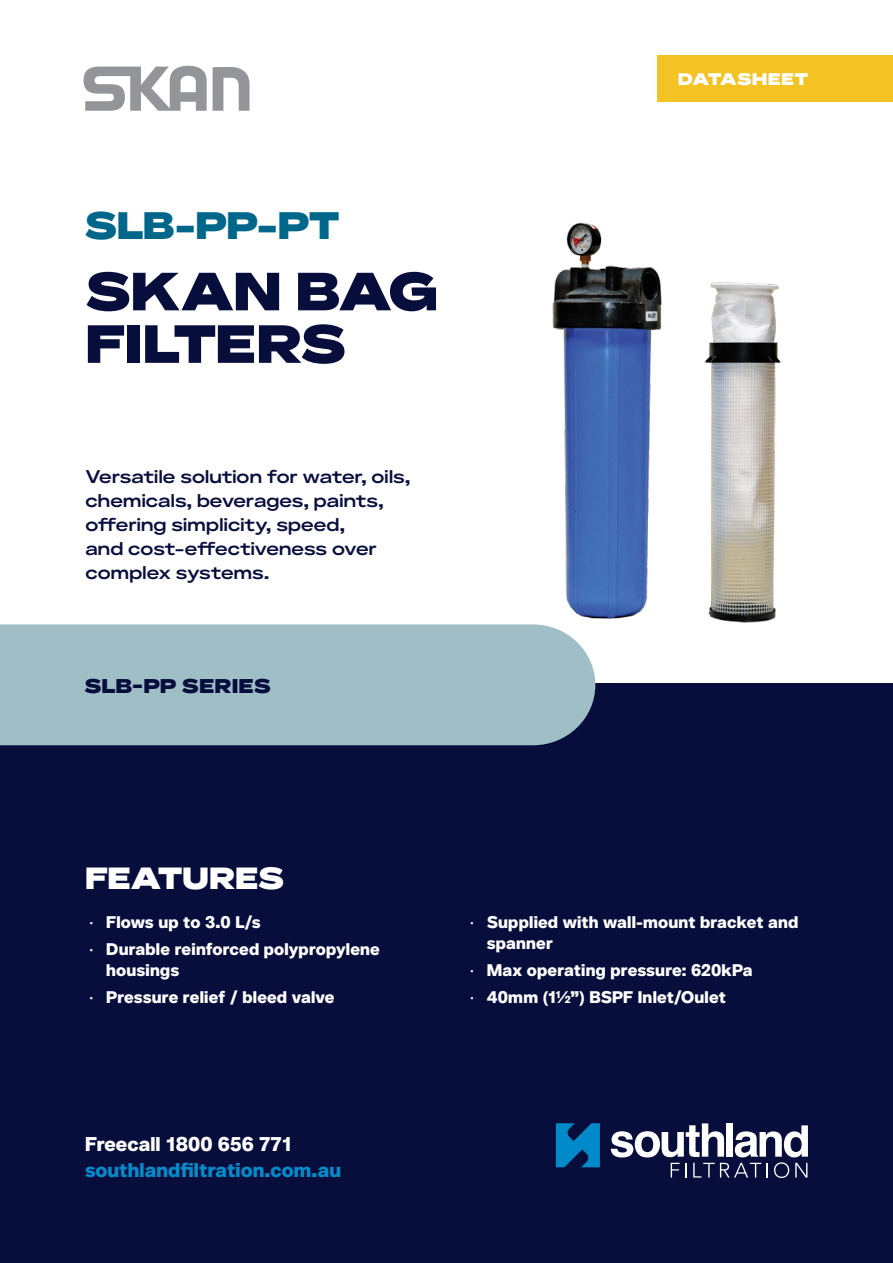
<style>
.page{position:relative;width:893px;height:1263px;background:#fff}
.page>*{position:absolute;margin:0;border:0;box-sizing:border-box;transform-origin:0 0}
.H1_-_new{font:900 52.5px/52.5px "Telka Wide";color:#070e3c}
.H2_Product_Number{font:900 37.5px "Telka Wide";color:#00678a}
.H3_-_new{font:900 30px "Telka Wide";letter-spacing:.005em;color:#fff}
.t1{font:700 19.5px "Telka";letter-spacing:.005em;color:#068ac9}
.t2{font:700 19.5px "Telka";color:#fff}
.Pull_out_box{font:900 19.5px "Telka Wide";letter-spacing:.025em;color:#070e3c}
.Intro_text_-_New{font:500 18px/24px "Telka Wide";letter-spacing:.005em;color:#070e3c}
.t3{font:700 16.5px/21px "Telka";letter-spacing:.01em;color:#fff}
.t4{font:900 16.5px "Telka Wide";letter-spacing:.03em;color:#fff}
.s1{font-weight:300}
</style>
<div class="page">
<svg style="left:213px;top:67px;width:36px;height:44px"></svg>
<svg style="left:84px;top:66px;width:123px;height:45px"></svg>
<div style="left:0;top:1072px;width:893px;height:191px;background:#070e3c"></div>
<svg style="left:611px;top:1123px;width:197px;height:55px"></svg>
<svg style="left:556px;top:1123px;width:44px;height:44px"></svg>
<div style="left:657px;top:55px;width:236px;height:47px;background:#f3c324"></div>
<div style="left:0;top:683px;width:893px;height:436px;background:#070e3c"></div>
<div style="left:0;top:624px;width:595px;height:121px;background:#9fbec6"></div>
<img style="left:496px;top:222px;width:285px;height:403px">
<p class="H2_Product_Number" style="left:85px;top:198px;width:256px">SLB-PP-PT</p>
<p class="H1_-_new" style="left:86px;top:262px;width:354px">SKAN BAG<br>FILTERS</p>
<p class="Intro_text_-_New" style="left:85px;top:463px;width:326px">Versatile solution for water, oils, chemicals, beverages, paints, offering simplicity, speed,<br>and cost-effectiveness over complex systems.</p>
<p class="Pull_out_box" style="left:85px;top:671px;width:187px">SLB-PP SERIES</p>
<p class="t4" style="left:678px;top:67px;width:131px">DATASHEET</p>
<p class="H3_-_new" style="left:85px;top:856px;width:200px">FEATURES</p>
<p class="t3" style="left:89px;top:910px;width:173px"><span class="s1">•</span> Flows up to 3.0 L/s</p>
<p class="t3" style="left:106px;top:937px;width:275px;text-indent:-17px"><span class="s1">•</span> Durable reinforced polypropylene housings</p>
<p class="t3" style="left:89px;top:985px;width:247px"><span class="s1">•</span> Pressure relief / bleed valve</p>
<p class="t2" style="left:85px;top:1130px;width:208px">Freecall 1800 656 771</p>
<p class="t1" style="left:85px;top:1156px;width:258px">southlandfiltration.com.au</p>
<p class="t3" style="left:487px;top:910px;width:313px;text-indent:-17px"><span class="s1">•</span> Supplied with wall-mount bracket and spanner</p>
<p class="t3" style="left:470px;top:958px;width:284px"><span class="s1">•</span> Max operating pressure: 620kPa</p>
<p class="t3" style="left:470px;top:985px;width:257px"><span class="s1">•</span> 40mm (1½”) BSPF Inlet/Oulet</p>
</div>
